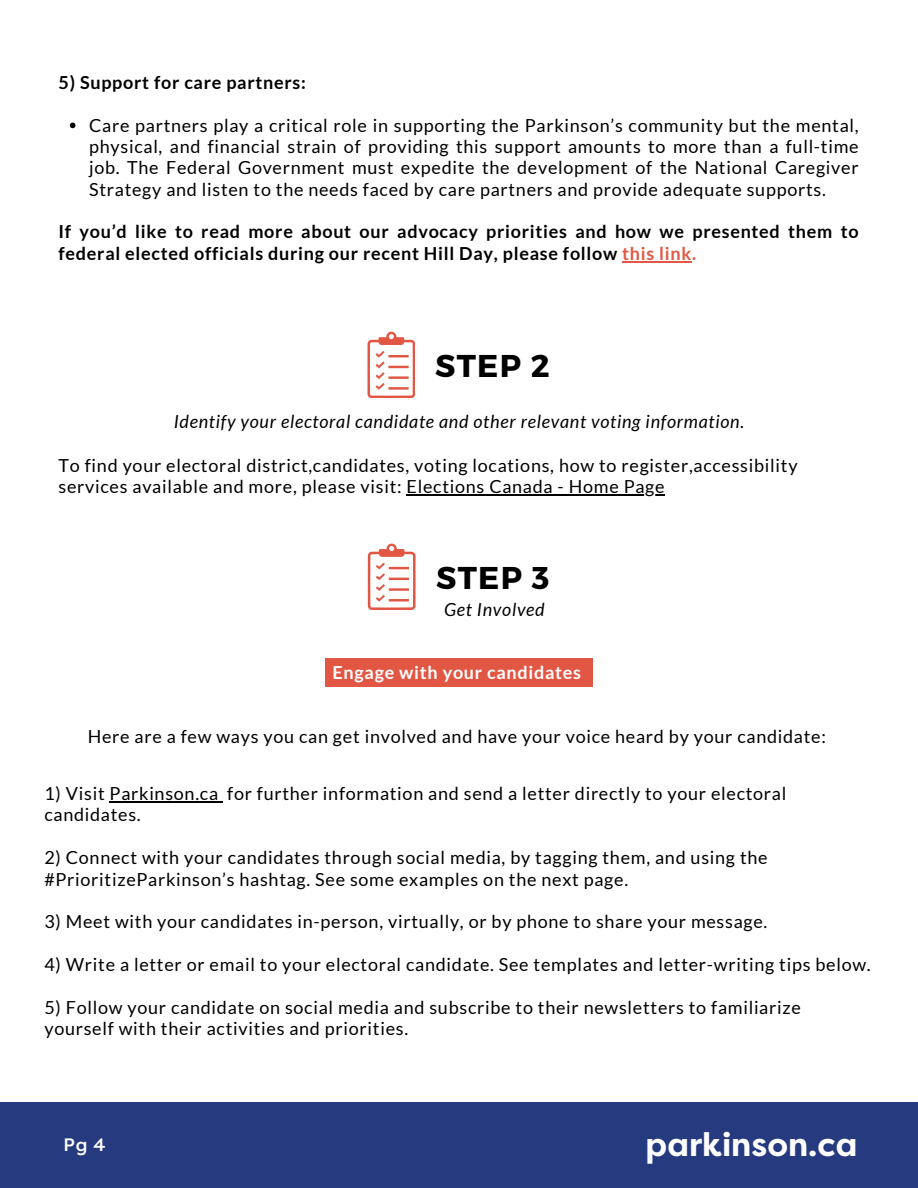
<style>
.page{position:relative;width:918px;height:1188px;background:#fff}
.page>*{position:absolute;margin:0;border:0;box-sizing:border-box;transform-origin:0 0}
.t1{font:700 33px "Filson Pro";color:#fff}
.t2{font:700 31.5px "Montserrat";letter-spacing:.04em;color:#000}
.t3{font:18px/21.3px "Lato";letter-spacing:.04em;color:#000}
.t4{font:700 18px/21.3px "Lato";letter-spacing:.04em;color:#000}
.t5{font:italic 18px "Lato";letter-spacing:.04em;color:#000}
.t6{font:700 18px "Lato";letter-spacing:.04em;color:#fff}
.t7{font:500 18px "Filson Pro";color:#fff}
.s1{color:#e25743}
</style>
<div class="page">
<div style="left:0;top:1102px;width:918px;height:86px;background:#263b7f"></div>
<svg style="left:70px;top:123px;width:5px;height:5px"></svg>
<hr style="left:622px;top:261px;width:70px;height:1px;background:#e25743">
<hr style="left:407px;top:494px;width:258px;height:1px;background:#000">
<svg style="left:367px;top:332px;width:48px;height:66px"></svg>
<svg style="left:368px;top:544px;width:47px;height:66px"></svg>
<div style="left:325px;top:658px;width:268px;height:29px;background:#e25744"></div>
<hr style="left:110px;top:801px;width:109px;height:1px;background:#000">
<h3 class="t4" style="left:59px;top:71px;width:249px">5) Support for care partners:</h3>
<p class="t3" style="left:89px;top:114px;width:771px;text-align:justify">Care partners play a critical role in supporting the Parkinson’s community but the mental, physical, and financial strain of providing this support amounts to more than a full-time job. The Federal Government must expedite the development of the National Caregiver Strategy and listen to the needs faced by care partners and provide adequate supports.</p>
<h1 class="t4" style="left:59px;top:221px;width:802px">If you’d like to read more about our advocacy priorities and how we presented them to federal elected officials during our recent Hill Day, please follow <span class="s1">this link.</span></h1>
<h1 class="t2" style="left:435px;top:345px;width:116px">STEP 2</h1>
<p class="t5" style="left:174px;top:410px;width:572px">Identify your electoral candidate and other relevant voting information.</p>
<p class="t3" style="left:59px;top:454px;width:740px">To find your electoral district,candidates, voting locations, how to register,accessibility services available and more, please visit: Elections Canada - Home Page</p>
<h3 class="t2" style="left:436px;top:557px;width:115px">STEP 3</h3>
<p class="t5" style="left:444px;top:599px;width:102px">Get Involved</p>
<p class="t6" style="left:333px;top:661px;width:250px">Engage with your candidates</p>
<p class="t3" style="left:88px;top:725px;width:740px">Here are a few ways you can get involved and have your voice heard by your candidate:</p>
<p class="t3" style="left:44px;top:782px;width:744px">1) Visit Parkinson.ca for further information and send a letter directly to your electoral</p>
<p class="t3" style="left:44px;top:804px;width:98px">candidates.</p>
<p class="t3" style="left:44px;top:847px;width:725px">2) Connect with your candidates through social media, by tagging them, and using the #PrioritizeParkinson’s hashtag. See some examples on the next page.</p>
<p class="t3" style="left:44px;top:911px;width:725px">3) Meet with your candidates in-person, virtually, or by phone to share your message.</p>
<p class="t3" style="left:44px;top:953px;width:828px">4) Write a letter or email to your electoral candidate. See templates and letter-writing tips below.</p>
<p class="t3" style="left:44px;top:996px;width:758px">5) Follow your candidate on social media and subscribe to their newsletters to familiarize yourself with their activities and priorities.</p>
<p class="t7" style="left:64px;top:1134px;width:43px">Pg 4</p>
<h3 class="t1" style="left:646px;top:1126px;width:213px">parkinson.ca</h3>
</div>
